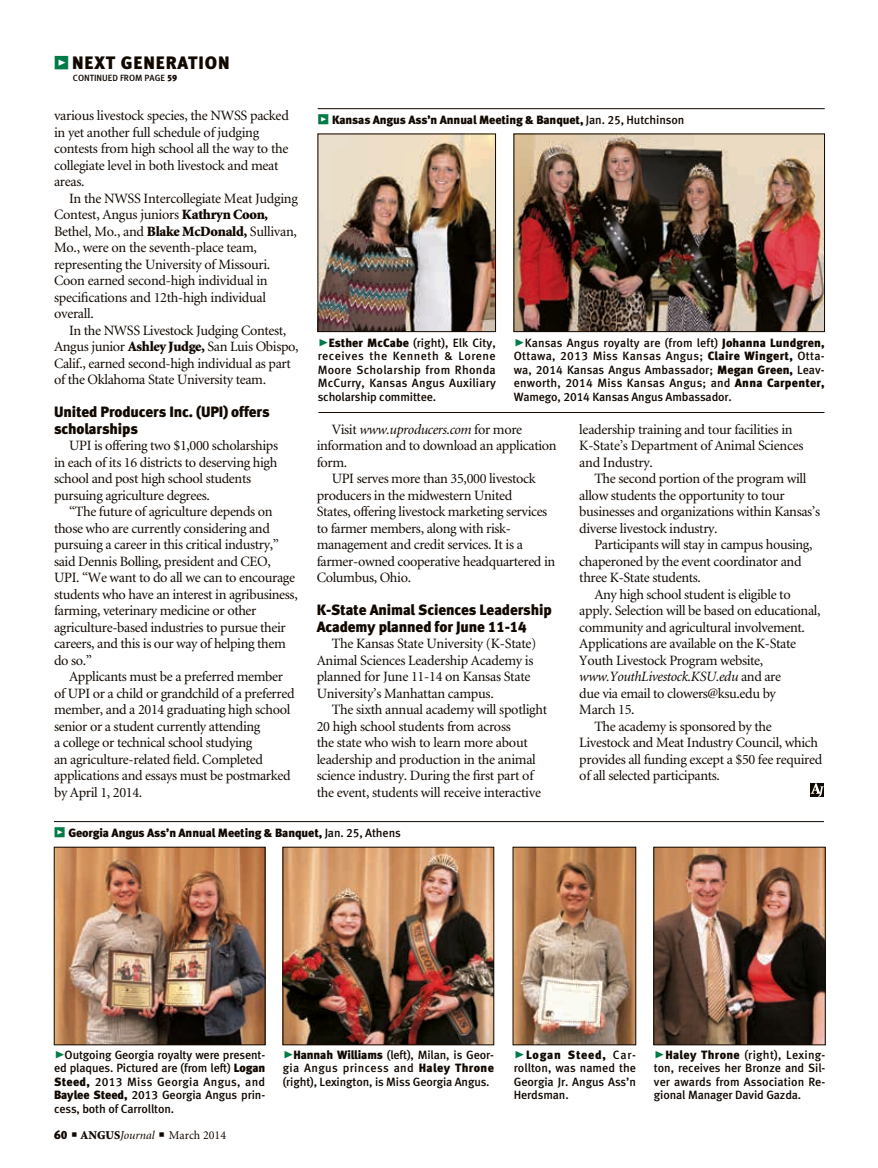
<style>
.page{position:relative;width:878px;height:1168px;background:#fff}
.page>*{position:absolute;margin:0;border:0;box-sizing:border-box;transform-origin:0 0}
.t1{font:18px "Meta Black LF";letter-spacing:.05em;color:#110800}
.subhead{font:15px/16.5px "Meta Black LF";letter-spacing:-.01em;color:#110800}
.body_text{font:14.25px/16.5px "Minion";letter-spacing:-.025em;color:#110800}
.cutlines{font:12px/13.5px "Meta Medium LF";letter-spacing:-.01em;color:#110800;text-align:justify}
.cutlines-2{font:12px "Meta Black LF";letter-spacing:-.01em;color:#110800}
.t2{font:12px "Minion";color:#110800}
.t3{font:9px "Meta Medium LF";color:#110800}
.s1{font-family:"Meta Black Expert";color:#007b48}
.s2{font-family:"Meta Black LF"}
.s3{font-weight:900}
.s4{font-family:"Meta Black Caps Expert";font-size:13.5px;color:#007b48}
.s5{font-family:"Meta Medium LF"}
.s6{font-family:"Meta Black Caps Expert";font-size:21px;color:#007b48}
.s7{font-style:italic}
</style>
<div class="page">
<svg style="left:810px;top:783px;width:14px;height:13px"></svg>
<img style="left:515px;top:849px;width:119px;height:194px">
<div style="left:513px;top:847px;width:123px;height:198px;border:1px solid #110800"></div>
<img style="left:655px;top:849px;width:168px;height:194px">
<div style="left:653px;top:847px;width:172px;height:198px;border:1px solid #110800"></div>
<img style="left:285px;top:849px;width:207px;height:194px">
<div style="left:283px;top:847px;width:211px;height:198px;border:1px solid #110800"></div>
<img style="left:56px;top:849px;width:207px;height:194px">
<div style="left:54px;top:847px;width:211px;height:198px;border:1px solid #110800"></div>
<hr style="left:54px;top:821px;width:770px;height:1px;background:#110800">
<hr style="left:318px;top:108px;width:506px;height:1px;background:#110800">
<img style="left:320px;top:136px;width:173px;height:194px">
<div style="left:318px;top:134px;width:177px;height:198px;border:1px solid #110800"></div>
<img style="left:515px;top:136px;width:307px;height:194px">
<div style="left:513px;top:134px;width:311px;height:198px;border:1px solid #110800"></div>
<hr style="left:318px;top:412px;width:506px;height:1px;background:#110800">
<p class="t1" style="left:54px;top:52px;width:177px"><span class="s1">z</span> NEXT GENERATION</p>
<p class="t3" style="left:73px;top:73px;width:106px">CONTINUED FROM PAGE <span class="s2">59</span></p>
<p class="body_text" style="left:54px;top:108px;width:236px">various livestock species, the NWSS packed in yet another full schedule of judging contests from high school all the way to the collegiate level in both livestock and meat areas.</p>
<p class="body_text" style="left:54px;top:190px;width:245px;text-indent:15px">In the NWSS Intercollegiate Meat Judging Contest, Angus juniors <span class="s3">Kathryn Coon, </span>Bethel, Mo., and <span class="s3">Blake McDonald,</span> Sullivan, Mo., were on the seventh-place team, representing the University of Missouri.<br>Coon earned second-high individual in specifications and 12th-high individual overall.</p>
<p class="body_text" style="left:54px;top:322px;width:246px;text-indent:15px">In the NWSS Livestock Judging Contest, Angus junior <span class="s3">Ashley Judge,</span> San Luis Obispo, Calif., earned second-high individual as part of the Oklahoma State University team.</p>
<p class="subhead" style="left:54px;top:403px;width:217px">United Producers Inc. (UPI) offers scholarships</p>
<p class="body_text" style="left:54px;top:438px;width:225px;text-indent:15px">UPI is offering two $1,000 scholarships in each of its 16 districts to deserving high school and post high school students pursuing agriculture degrees.</p>
<p class="body_text" style="left:54px;top:504px;width:245px;text-indent:15px">“The future of agriculture depends on those who are currently considering and pursuing a career in this critical industry,” said Dennis Bolling, president and CEO, UPI. “We want to do all we can to encourage students who have an interest in agribusiness, farming, veterinary medicine or other agriculture-based industries to pursue their careers, and this is our way of helping them do so.”</p>
<p class="body_text" style="left:54px;top:669px;width:242px;text-indent:15px">Applicants must be a preferred member of UPI or a child or grandchild of a preferred member, and a 2014 graduating high school senior or a student currently attending<br>a college or technical school studying<br>an agriculture-related field. Completed applications and essays must be postmarked by April 1, 2014.</p>
<p class="cutlines-2" style="left:318px;top:112px;width:368px"><span class="s4">z</span> Kansas Angus Ass’n Annual Meeting &amp; Banquet, <span class="s5">Jan. 25, Hutchinson</span></p>
<p class="cutlines" style="left:318px;top:336px;width:180px"><span class="s6">@</span><span class="s2">Esther McCabe</span> (right), Elk City, receives the Kenneth &amp; Lorene Moore Scholarship from Rhonda McCurry, Kansas Angus Auxiliary scholarship committee.</p>
<p class="cutlines" style="left:513px;top:336px;width:312px"><span class="s6">@</span>Kansas Angus royalty are (from left) <span class="s2">Johanna Lundgren, </span>Ottawa, 2013 Miss Kansas Angus; <span class="s2">Claire Wingert,</span> Otta&shy;wa, 2014 Kansas Angus Ambassador; <span class="s2">Megan Green,</span> Leav&shy;enworth, 2014 Miss Kansas Angus; and <span class="s2">Anna Carpenter, </span>Wamego, 2014 Kansas Angus Ambassador.</p>
<p class="body_text" style="left:316px;top:421px;width:241px;text-indent:15px">Visit <span class="s7">www.uproducers.com</span> for more information and to download an application form.</p>
<p class="body_text" style="left:316px;top:471px;width:240px;text-indent:15px">UPI serves more than 35,000 livestock producers in the midwestern United<br>States, offering livestock marketing services to farmer members, along with risk&shy;management and credit services. It is a farmer-owned cooperative headquartered in Columbus, Ohio.</p>
<p class="subhead" style="left:316px;top:601px;width:236px">K-State Animal Sciences Leadership<br>Academy planned for June 11-14</p>
<p class="body_text" style="left:316px;top:636px;width:221px;text-indent:15px">The Kansas State University (K-State)<br>Animal Sciences Leadership Academy is planned for June 11-14 on Kansas State University’s Manhattan campus.</p>
<p class="body_text" style="left:316px;top:702px;width:232px;text-indent:15px">The sixth annual academy will spotlight 20 high school students from across<br>the state who wish to learn more about leadership and production in the animal science industry. During the first part of the event, students will receive interactive</p>
<p class="body_text" style="left:579px;top:421px;width:225px">leadership training and tour facilities in<br>K-State’s Department of Animal Sciences and Industry.</p>
<p class="body_text" style="left:579px;top:471px;width:242px;text-indent:15px">The second portion of the program will allow students the opportunity to tour businesses and organizations within Kansas’s diverse livestock industry.</p>
<p class="body_text" style="left:579px;top:537px;width:235px;text-indent:15px">Participants will stay in campus housing, chaperoned by the event coordinator and three K-State students.</p>
<p class="body_text" style="left:579px;top:586px;width:243px;text-indent:15px">Any high school student is eligible to apply. Selection will be based on educational, community and agricultural involvement.<br>Applications are available on the K-State Youth Livestock Program website, <span class="s7">www.YouthLivestock.KSU.edu</span> and are<br>due via email to clowers@ksu.edu by<br>March 15.</p>
<p class="body_text" style="left:579px;top:718px;width:244px;text-indent:15px">The academy is sponsored by the Livestock and Meat Industry Council, which provides all funding except a $50 fee required of all selected participants.</p>
<p class="cutlines-2" style="left:54px;top:825px;width:348px"><span class="s4">z</span> Georgia Angus Ass’n Annual Meeting &amp; Banquet, <span class="s5">Jan. 25, Athens</span></p>
<p class="cutlines" style="left:54px;top:1048px;width:213px"><span class="s6">@</span>Outgoing Georgia royalty were present&shy;ed plaques. Pictured are (from left) <span class="s2">Logan Steed,</span> 2013 Miss Georgia Angus, and <span class="s2">Baylee Steed,</span> 2013 Georgia Angus prin&shy;cess, both of Carrollton.</p>
<p class="t2" style="left:54px;top:1129px;width:174px"><span class="s2">60</span> ■ <span class="s3">ANGUS</span><span class="s7">Journal</span> ■ March 2014</p>
<p class="cutlines" style="left:283px;top:1048px;width:213px"><span class="s6">@</span><span class="s2">Hannah Williams</span> (left), Milan, is Geor&shy;gia Angus princess and <span class="s2">Haley Throne </span>(right), Lexington, is Miss Georgia Angus.</p>
<p class="cutlines" style="left:514px;top:1048px;width:124px"><span class="s6">@</span><span class="s2">Logan Steed,</span> Car&shy;rollton, was named the Georgia Jr. Angus Ass’n Herdsman.</p>
<p class="cutlines" style="left:654px;top:1048px;width:173px"><span class="s6">@</span><span class="s2">Haley Throne</span> (right), Lexing&shy;ton, receives her Bronze and Sil&shy;ver awards from Association Re&shy;gional Manager David Gazda.</p>
</div>
